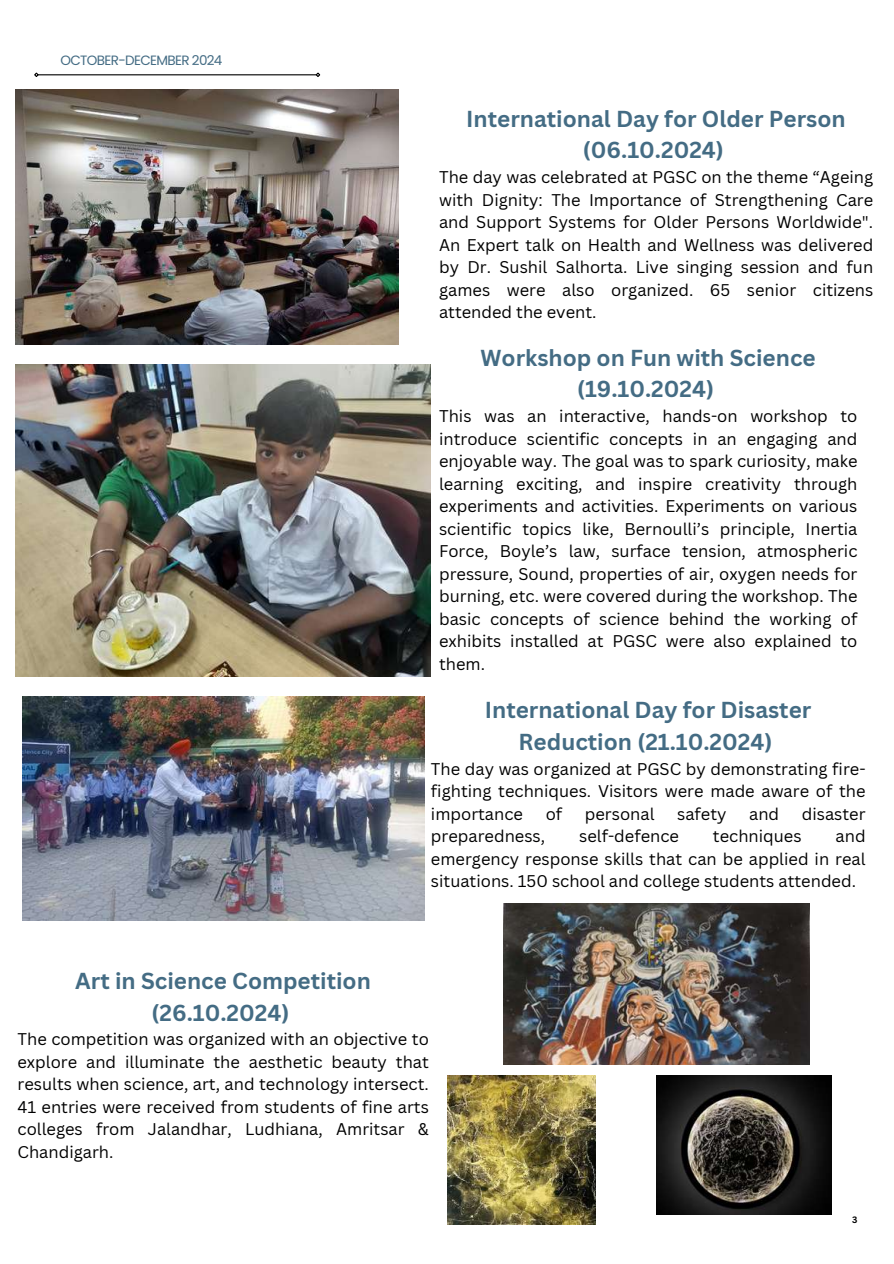
<style>
.page{position:relative;width:894px;height:1264px;background:#fff}
.page>*{position:absolute;margin:0;border:0;box-sizing:border-box;transform-origin:0 0}
.t1{font:700 22.5px/31.5px "Canva Sans";color:#446c84;text-align:center}
.t2{font:16.5px/22.5px "Canva Sans";color:#000001;text-align:justify}
.t3{font:13.5px "Poppins";letter-spacing:-.05em;color:#446c84}
.t4{font:700 9px "Canva Sans";color:#000}
</style>
<div class="page">
<img style="left:22px;top:697px;width:402px;height:224px">
<img style="left:15px;top:365px;width:415px;height:311px">
<hr style="left:38px;top:74px;width:278px;height:1px;background:#000">
<svg style="left:34px;top:72px;width:6px;height:5px"></svg>
<svg style="left:314px;top:72px;width:7px;height:5px"></svg>
<img style="left:15px;top:89px;width:383px;height:256px">
<img style="left:447px;top:1075px;width:148px;height:149px">
<img style="left:656px;top:1075px;width:175px;height:139px">
<img style="left:503px;top:903px;width:306px;height:161px">
<p class="t3" style="left:60px;top:51px;width:163px">OCTOBER-DECEMBER 2024</p>
<h1 class="t1" style="left:466px;top:102px;width:381px">International Day for Older Person (06.10.2024)</h1>
<p class="t2" style="left:439px;top:165px;width:435px">The day was celebrated at PGSC on the theme “Ageing with Dignity: The Importance of Strengthening Care and Support Systems for Older Persons Worldwide".<br>An Expert talk on Health and Wellness was delivered by Dr. Sushil Salhorta. Live singing session and fun games were also organized. 65 senior citizens attended the event.</p>
<h1 class="t1" style="left:480px;top:341px;width:336px">Workshop on Fun with Science (19.10.2024)</h1>
<p class="t2" style="left:439px;top:404px;width:420px">This was an interactive, hands-on workshop to introduce scientific concepts in an engaging and enjoyable way. The goal was to spark curiosity, make learning exciting, and inspire creativity through experiments and activities. Experiments on various scientific topics like, Bernoulli’s principle, Inertia Force, Boyle’s law, surface tension, atmospheric pressure, Sound, properties of air, oxygen needs for burning, etc. were covered during the workshop. The basic concepts of science behind the working of exhibits installed at PGSC were also explained to them.</p>
<h1 class="t1" style="left:484px;top:694px;width:328px">International Day for Disaster<br>Reduction (21.10.2024)</h1>
<p class="t2" style="left:431px;top:757px;width:436px">The day was organized at PGSC by demonstrating fire&shy;fighting techniques. Visitors were made aware of the importance</p>
<p class="t2" style="left:545px;top:802px;width:18px">of</p>
<p class="t2" style="left:584px;top:802px;width:71px">personal</p>
<p class="t2" style="left:677px;top:802px;width:51px">safety</p>
<p class="t2" style="left:749px;top:802px;width:32px">and</p>
<p class="t2" style="left:801px;top:802px;width:65px">disaster</p>
<p class="t2" style="left:431px;top:824px;width:116px">preparedness,</p>
<p class="t2" style="left:579px;top:824px;width:101px">self-defence</p>
<p class="t2" style="left:712px;top:824px;width:90px">techniques</p>
<p class="t2" style="left:431px;top:824px;width:436px;text-indent:404px">and emergency response skills that can be applied in real situations. 150 school and college students attended.</p>
<h1 class="t1" style="left:75px;top:964px;width:297px">Art in Science Competition (26.10.2024)</h1>
<p class="t2" style="left:17px;top:1027px;width:413px">The competition was organized with an objective to explore and illuminate the aesthetic beauty that results when science, art, and technology intersect.<br>41 entries were received from students of fine arts colleges from Jalandhar, Ludhiana, Amritsar &amp; Chandigarh.</p>
<p class="t4" style="left:851px;top:1213px;width:7px">3</p>
</div>
